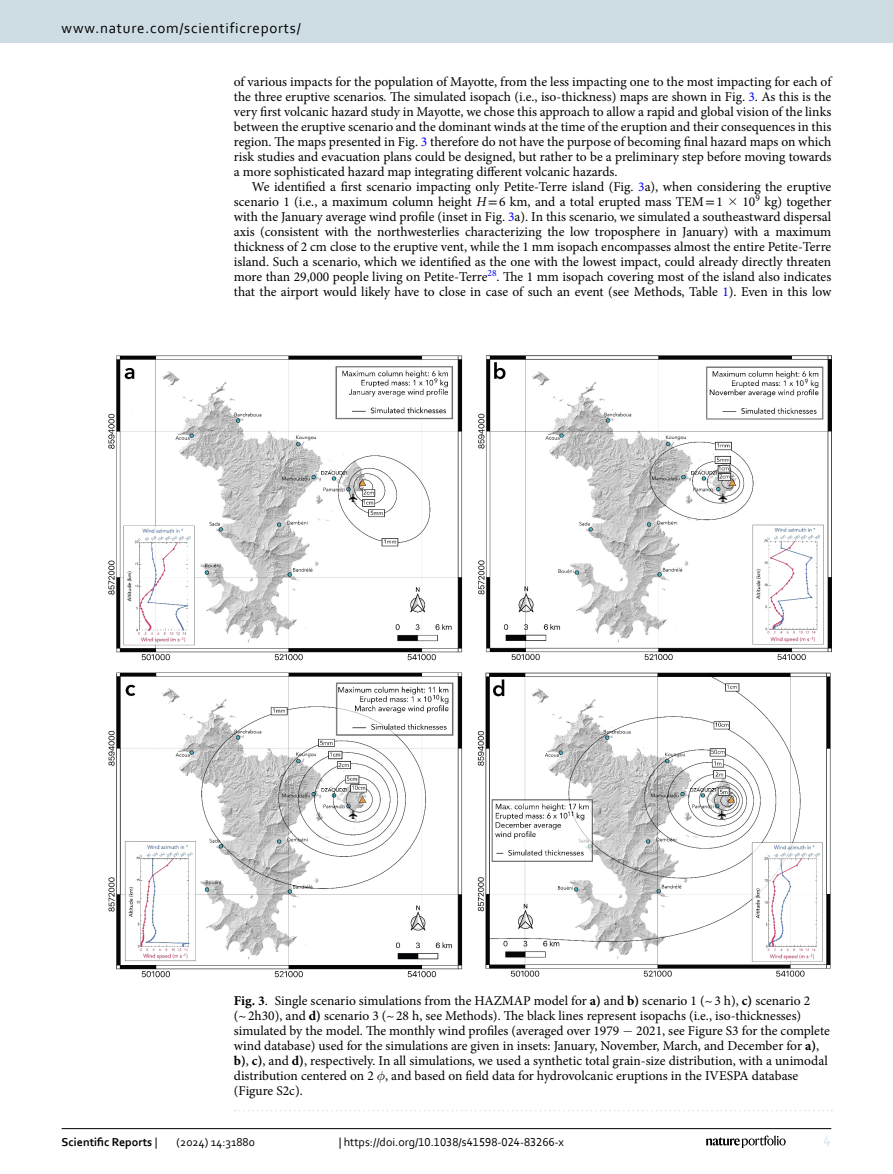
<style>
.page{position:relative;width:893px;height:1174px;background:#fff}
.page>*{position:absolute;margin:0;border:0;box-sizing:border-box;transform-origin:0 0}
.t1{font:15px "Corbel";letter-spacing:.05em;color:#000}
.t2{font:15px "Corbel";color:#d9e4eb}
.Body_Text_Indent{font:13.5px/15px "Minion Pro";color:#000}
.Body_Text{font:13.5px/15px "Minion Pro";color:#000;text-align:justify}
.Figure_Caption{font:13.5px/15px "Minion Pro";color:#000}
.t3{font:12px "Corbel";color:#000}
.t4{font:700 12px "Corbel";color:#000}
.s1{color:#00f}
.s2{font-style:italic}
.s3{font-family:"STIX"}
.s4{font-weight:700}
.s5{font-family:"LM Math Italic 9"}
.s6{font-weight:400}
</style>
<div class="page">
<img style="left:108px;top:355px;width:723px;height:622px">
<svg style="left:235px;top:1110px;width:597px;height:1px"></svg>
<hr style="left:62px;top:1128px;width:769px;height:1px;background:#000">
<svg style="left:706px;top:1135px;width:80px;height:12px"></svg>
<div style="left:0;top:0;width:893px;height:43px;background:#cedde4"></div>
<p class="t1" style="left:62px;top:18px;width:241px">www.nature.com/scientificreports/</p>
<p class="Body_Text" style="left:234px;top:74px;width:599px">of various impacts for the population of Mayotte, from the less impacting one to the most impacting for each of the three eruptive scenarios. The simulated isopach (i.e., iso-thickness) maps are shown in Fig. <span class="s1">3</span>. As this is the very first volcanic hazard study in Mayotte, we chose this approach to allow a rapid and global vision of the links between the eruptive scenario and the dominant winds at the time of the eruption and their consequences in this region. The maps presented in Fig. <span class="s1">3</span> therefore do not have the purpose of becoming final hazard maps on which risk studies and evacuation plans could be designed, but rather to be a preliminary step before moving towards a more sophisticated hazard map integrating different volcanic hazards.</p>
<p class="Body_Text_Indent" style="left:234px;top:179px;width:599px;text-indent:18px">We identified a first scenario impacting only Petite-Terre island (Fig. <span class="s1">3</span>a), when considering the eruptive scenario 1 (i.e., a maximum column height <span class="s2">H</span><span class="s3">=</span>6 km, and a total erupted mass TEM<span class="s3">=</span>1</p>
<p class="Body_Text_Indent" style="left:234px;top:194px;width:599px;text-align:justify;text-indent:509px">10<sup>9</sup> kg) together with the January average wind profile (inset in Fig. <span class="s1">3</span>a). In this scenario, we simulated a southeastward dispersal axis (consistent with the northwesterlies characterizing the low troposphere in January) with a maximum thickness of 2 cm close to the eruptive vent, while the 1 mm isopach encompasses almost the entire Petite-Terre island. Such a scenario, which we identified as the one with the lowest impact, could already directly threaten more than 29,000 people living on Petite-Terre<sup>28</sup>. The 1 mm isopach covering most of the island also indicates that the airport would likely have to close in case of such an event (see Methods, Table <span class="s1">1</span>). Even in this low</p>
<p class="Figure_Caption" style="left:234px;top:993px;width:597px"><span class="s4">Fig. 3</span>. Single scenario simulations from the HAZMAP model for <span class="s4">a)</span> and <span class="s4">b)</span> scenario 1 (~3 h), <span class="s4">c)</span> scenario 2 (~2h30), and <span class="s4">d)</span> scenario 3 (~28 h, see Methods). The black lines represent isopachs (i.e., iso-thicknesses) simulated by the model. The monthly wind profiles (averaged over 1979 − 2021, see Figure S3 for the complete wind database) used for the simulations are given in insets: January, November, March, and December for <span class="s4">a)</span>, <span class="s4">b)</span>, <span class="s4">c)</span>, and <span class="s4">d)</span>, respectively. In all simulations, we used a synthetic total grain-size distribution, with a unimodal distribution centered on 2 <span class="s5">ϕ</span>, and based on field data for hydrovolcanic eruptions in the IVESPA database (Figure S2c).</p>
<p class="t4" style="left:62px;top:1134px;width:97px">Scientific Reports <span class="s6">|</span></p>
<p class="t3" style="left:177px;top:1134px;width:80px">(2024) 14:31880</p>
<p class="t3" style="left:339px;top:1134px;width:227px">| https://doi.org/10.1038/s41598-024-83266-x</p>
<p class="t2" style="left:824px;top:1132px;width:9px">4</p>
</div>
